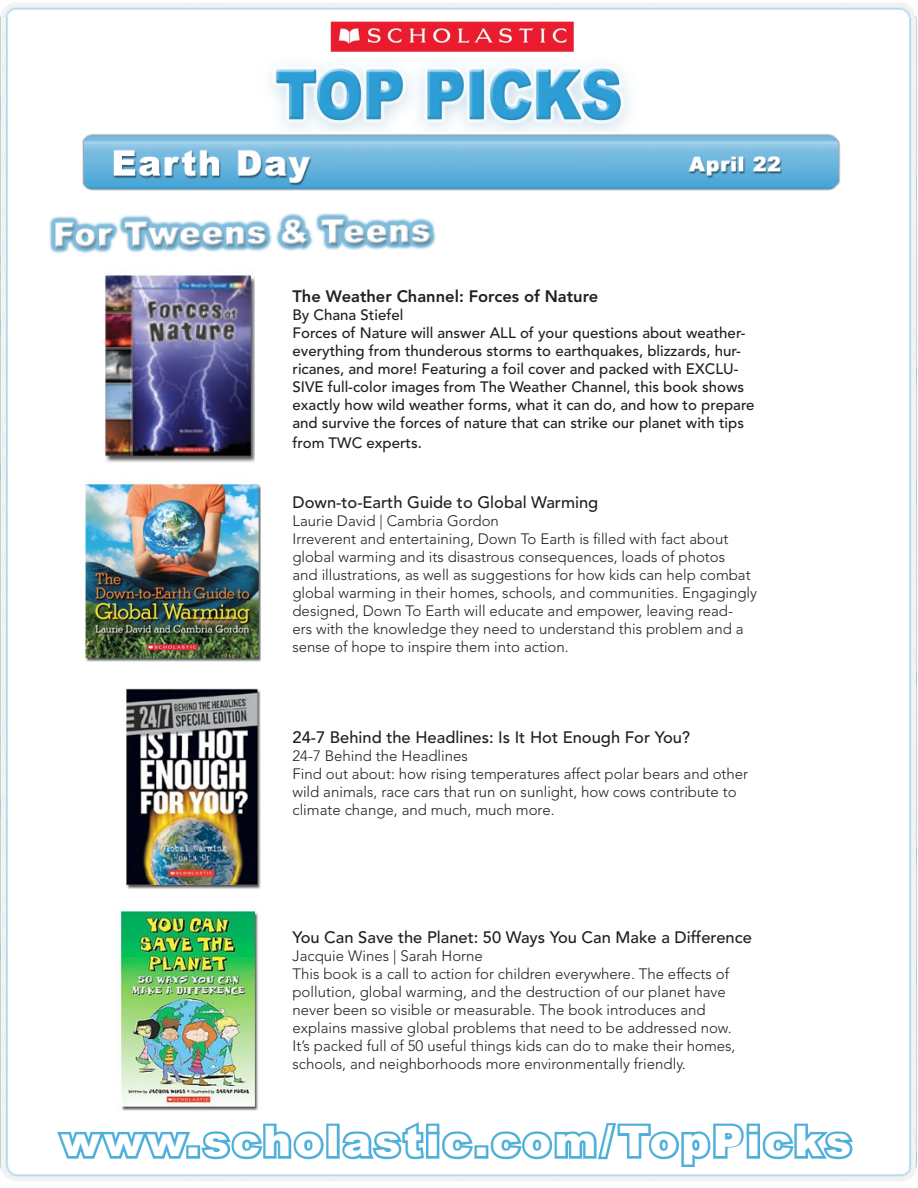
<style>
.page{position:relative;width:918px;height:1188px;background:#fff}
.page>*{position:absolute;margin:0;border:0;box-sizing:border-box;transform-origin:0 0}
.t1{font:900 42px "Arial";letter-spacing:.08em;color:#fff}
.t2{font:500 16.5px "Avenir";color:#231f20}
.t3{font:800 16.5px "Avenir";color:#231f20}
.t4{font:300 15px/18px "Avenir";color:#231f20}
.t5{font:500 15px/18px "Avenir";color:#231f20}
</style>
<div class="page">
<img style="left:0;top:3px;width:917px;height:15px">
<img style="left:0;top:1166px;width:917px;height:15px">
<img style="left:0;top:684px;width:917px;height:482px">
<img style="left:0;top:18px;width:917px;height:666px">
<img style="left:246px;top:18px;width:423px;height:114px">
<svg style="left:54px;top:1121px;width:273px;height:45px"></svg>
<div style="left:326px;top:1124px;width:14px;height:35px;border:5px solid #4eafda"></div>
<svg style="left:338px;top:1118px;width:138px;height:45px"></svg>
<div style="left:474px;top:1145px;width:14px;height:14px;border:5px solid #4eafda"></div>
<svg style="left:487px;top:1120px;width:369px;height:49px"></svg>
<img style="left:20px;top:209px;width:427px;height:48px">
<img style="left:76px;top:132px;width:767px;height:63px">
<img style="left:103px;top:689px;width:157px;height:202px">
<img style="left:103px;top:908px;width:157px;height:202px">
<img style="left:84px;top:476px;width:176px;height:191px">
<img style="left:105px;top:271px;width:150px;height:192px">
<p class="t3" style="left:292px;top:287px;width:307px">The Weather Channel: Forces of Nature</p>
<p class="t5" style="left:292px;top:307px;width:464px">By Chana Stiefel<br>Forces of Nature will answer ALL of your questions about weather&shy;everything from thunderous storms to earthquakes, blizzards, hur&shy;ricanes, and more! Featuring a foil cover and packed with EXCLU-SIVE full-color images from The Weather Channel, this book shows exactly how wild weather forms, what it can do, and how to prepare and survive the forces of nature that can strike our planet with tips</p>
<p class="t5" style="left:292px;top:434px;width:131px">from TWC experts.</p>
<p class="t2" style="left:292px;top:492px;width:307px">Down-to-Earth Guide to Global Warming</p>
<p class="t4" style="left:292px;top:511px;width:466px">Laurie David | Cambria Gordon<br>Irreverent and entertaining, Down To Earth is filled with fact about global warming and its disastrous consequences, loads of photos<br>and illustrations, as well as suggestions for how kids can help combat global warming in their homes, schools, and communities. Engagingly designed, Down To Earth will educate and empower, leaving read-<br>ers with the knowledge they need to understand this problem and a sense of hope to inspire them into action.</p>
<p class="t2" style="left:292px;top:728px;width:399px">24-7 Behind the Headlines: Is It Hot Enough For You?</p>
<p class="t4" style="left:292px;top:747px;width:457px">24-7 Behind the Headlines<br>Find out about: how rising temperatures affect polar bears and other wild animals, race cars that run on sunlight, how cows contribute to climate change, and much, much more.</p>
<p class="t2" style="left:292px;top:928px;width:461px">You Can Save the Planet: 50 Ways You Can Make a Difference</p>
<p class="t4" style="left:292px;top:947px;width:445px">Jacquie Wines | Sarah Horne<br>This book is a call to action for children everywhere. The effects of pollution, global warming, and the destruction of our planet have never been so visible or measurable. The book introduces and explains massive global problems that need to be addressed now.<br>It’s packed full of 50 useful things kids can do to make their homes, schools, and neighborhoods more environmentally friendly.</p>
<h1 class="t1" style="left:61px;top:1118px;width:792px">www.scholastic.com/TopPicks</h1>
</div>
